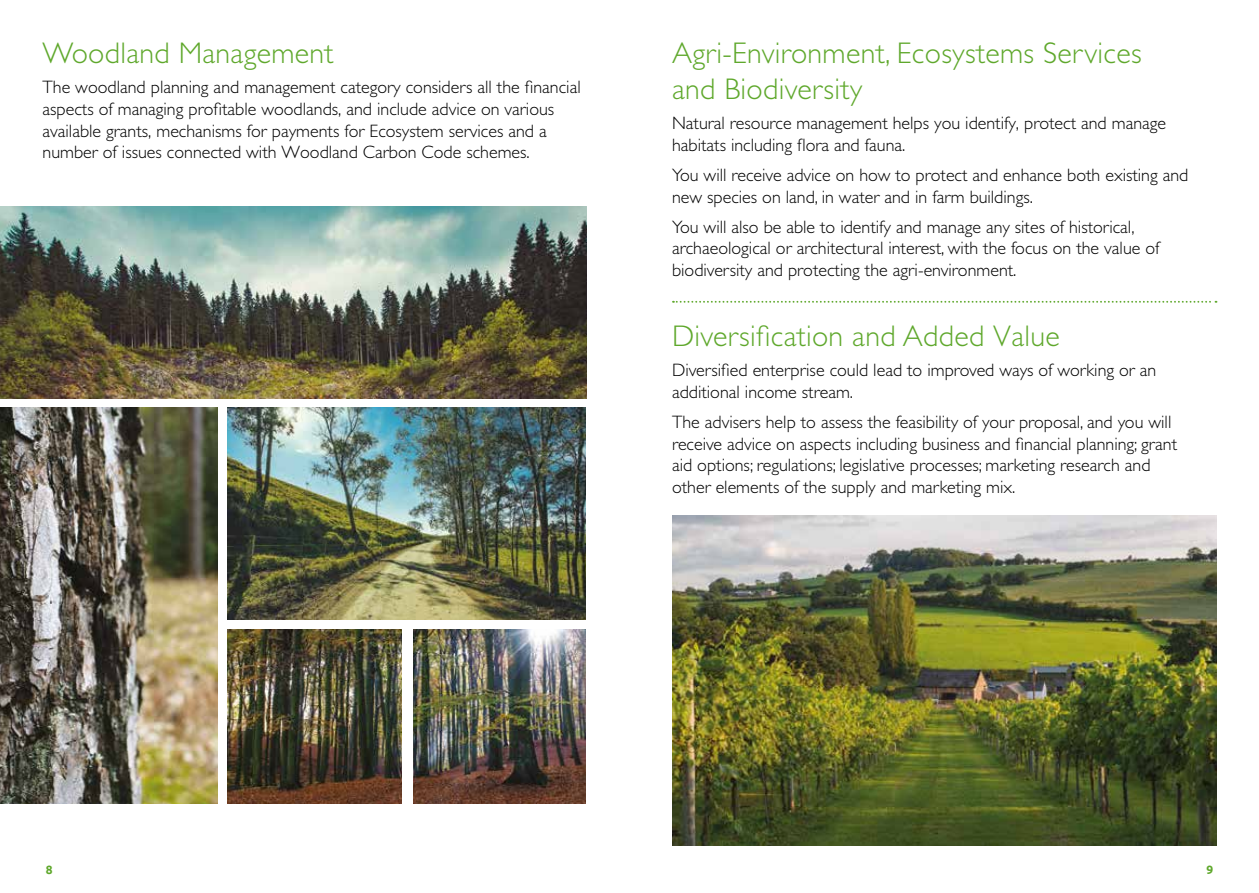
<style>
.page{position:relative;width:1259px;height:893px;background:#fff}
.page>*{position:absolute;margin:0;border:0;box-sizing:border-box;transform-origin:0 0}
.t1{font:300 30px/36px "Gill Sans";letter-spacing:.01em;color:#5fa82c}
.t2{font:300 18px/21.6px "Gill Sans";color:#000}
.t3{font:700 12px "Ubuntu";color:#5fa82c}
</style>
<div class="page">
<img style="left:227px;top:629px;width:359px;height:175px">
<img style="left:227px;top:407px;width:359px;height:213px">
<div style="left:402px;top:623px;width:10px;height:270px;background:#fff"></div>
<img style="left:0;top:407px;width:218px;height:397px">
<svg style="left:673px;top:301px;width:543px;height:2px"></svg>
<img style="left:672px;top:516px;width:544px;height:329px">
<img style="left:0;top:206px;width:587px;height:193px">
<h1 class="t1" style="left:43px;top:35px;width:293px">Woodland Management</h1>
<p class="t2" style="left:43px;top:77px;width:540px">The woodland planning and management category considers all the financial aspects of managing profitable woodlands, and include advice on various available grants, mechanisms for payments for Ecosystem services and a number of issues connected with Woodland Carbon Code schemes.</p>
<h1 class="t1" style="left:672px;top:35px;width:471px">Agri-Environment, Ecosystems Services and Biodiversity</h1>
<p class="t2" style="left:672px;top:113px;width:496px">Natural resource management helps you identify, protect and manage habitats including flora and fauna.</p>
<p class="t2" style="left:672px;top:164px;width:518px">You will receive advice on how to protect and enhance both existing and new species on land, in water and in farm buildings.</p>
<p class="t2" style="left:672px;top:216px;width:489px">You will also be able to identify and manage any sites of historical, archaeological or architectural interest, with the focus on the value of biodiversity and protecting the agri-environment.</p>
<h1 class="t1" style="left:672px;top:318px;width:389px">Diversification and Added Value</h1>
<p class="t2" style="left:672px;top:360px;width:486px">Diversified enterprise could lead to improved ways of working or an additional income stream.</p>
<p class="t2" style="left:672px;top:411px;width:506px">The advisers help to assess the feasibility of your proposal, and you will receive advice on aspects including business and financial planning; grant aid options; regulations; legislative processes; marketing research and other elements of the supply and marketing mix.</p>
<p class="t3" style="left:46px;top:862px;width:8px">8</p>
<p class="t3" style="left:1206px;top:862px;width:8px">9</p>
</div>
